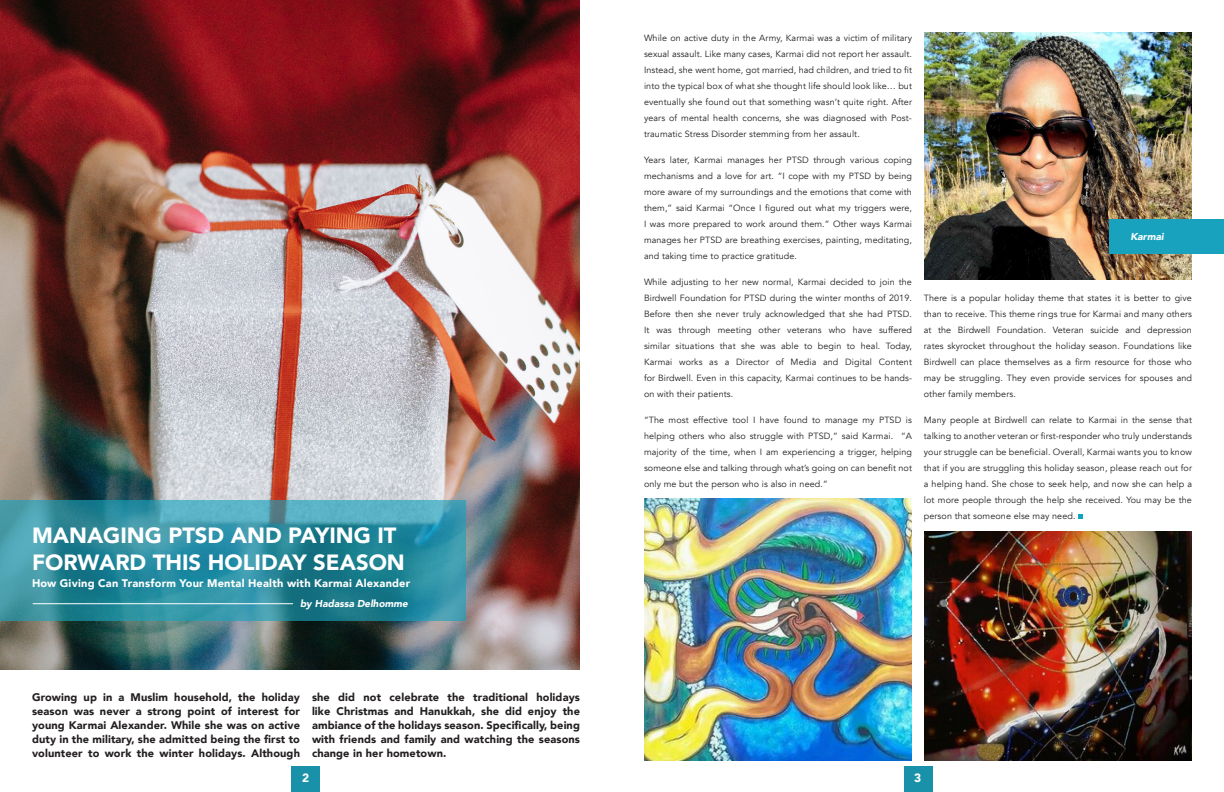
<style>
.page{position:relative;width:1224px;height:792px;background:#fff}
.page>*{position:absolute;margin:0;border:0;box-sizing:border-box;transform-origin:0 0}
.t1{font:900 22px/26.4px "Avenir";color:#fff}
.Numbers{font:900 12px "Avenir";color:#fff}
.Copy_-_Subhead{font:900 11px/14px "Avenir";letter-spacing:.01em;color:#231f20;text-align:justify}
.Copy_-_Subhead-2{font:900 11px "Avenir";letter-spacing:.02em;color:#fff}
.By_Author{font:italic 900 10px "Avenir";color:#fff}
.Copy{font:9px/16px "Avenir";letter-spacing:.01em;color:#231f20;text-align:justify}
</style>
<div class="page">
<div style="left:292px;top:766px;width:28px;height:26px;background:#1991a9"></div>
<img style="left:0;top:0;width:580px;height:670px">
<img style="left:644px;top:499px;width:268px;height:261px">
<img style="left:924px;top:531px;width:268px;height:229px">
<img style="left:924px;top:32px;width:268px;height:247px">
<div style="left:904px;top:766px;width:28px;height:26px;background:#1991a9"></div>
<svg style="left:1078px;top:514px;width:5px;height:4px"></svg>
<svg style="left:0;top:500px;width:465px;height:120px;background:#308fa1"></svg>
<hr style="left:33px;top:603px;width:260px;height:1px;background:#fff">
<div style="left:1109px;top:219px;width:115px;height:35px;background:#19a2bd"></div>
<p class="t1" style="left:32px;top:522px;width:374px">MANAGING PTSD AND PAYING IT<br>FORWARD THIS HOLIDAY SEASON</p>
<p class="Copy_-_Subhead-2" style="left:32px;top:574px;width:380px">How Giving Can Transform Your Mental Health with Karmai Alexander</p>
<p class="By_Author" style="left:300px;top:595px;width:109px">by Hadassa Delhomme</p>
<p class="Copy_-_Subhead" style="left:32px;top:690px;width:270px">Growing up in a Muslim household, the holiday season was never a strong point of interest for young Karmai Alexander. While she was on active duty in the military, she admitted being the first to volunteer to work the winter holidays. Although</p>
<p class="Copy_-_Subhead" style="left:312px;top:690px;width:270px">she did not celebrate the traditional holidays like Christmas and Hanukkah, she did enjoy the ambiance of the holidays season. Specifically, being with friends and family and watching the seasons change in her hometown.</p>
<p class="Numbers" style="left:302px;top:768px;width:9px">2</p>
<p class="Copy" style="left:644px;top:30px;width:270px">While on active duty in the Army, Karmai was a victim of military sexual assault. Like many cases, Karmai did not report her assault.<br>Instead, she went home, got married, had children, and tried to fit into the typical box of what she thought life should look like… but eventually she found out that something wasn’t quite right. After years of mental health concerns, she was diagnosed with Post&shy;traumatic Stress Disorder stemming from her assault.</p>
<p class="Copy" style="left:644px;top:152px;width:270px">Years later, Karmai manages her PTSD through various coping mechanisms and a love for art. “I cope with my PTSD by being more aware of my surroundings and the emotions that come with them,” said Karmai “Once I figured out what my triggers were, I was more prepared to work around them.” Other ways Karmai manages her PTSD are breathing exercises, painting, meditating, and taking time to practice gratitude.</p>
<p class="Copy" style="left:644px;top:274px;width:270px">While adjusting to her new normal, Karmai decided to join the Birdwell Foundation for PTSD during the winter months of 2019.<br>Before then she never truly acknowledged that she had PTSD.<br>It was through meeting other veterans who have suffered similar situations that she was able to begin to heal. Today, Karmai works as a Director of Media and Digital Content for Birdwell. Even in this capacity, Karmai continues to be hands&shy;on with their patients.</p>
<p class="Copy" style="left:644px;top:412px;width:270px">“The most effective tool I have found to manage my PTSD is helping others who also struggle with PTSD,” said Karmai. “A majority of the time, when I am experiencing a trigger, helping someone else and talking through what’s going on can benefit not only me but the person who is also in need.”</p>
<p class="By_Author" style="left:1130px;top:228px;width:35px">Karmai</p>
<p class="Copy" style="left:924px;top:290px;width:270px">There is a popular holiday theme that states it is better to give than to receive. This theme rings true for Karmai and many others at the Birdwell Foundation. Veteran suicide and depression rates skyrocket throughout the holiday season. Foundations like Birdwell can place themselves as a firm resource for those who may be struggling. They even provide services for spouses and other family members.</p>
<p class="Copy" style="left:924px;top:412px;width:270px">Many people at Birdwell can relate to Karmai in the sense that talking to another veteran or first-responder who truly understands your struggle can be beneficial. Overall, Karmai wants you to know that if you are struggling this holiday season, please reach out for a helping hand. She chose to seek help, and now she can help a lot more people through the help she received. You may be the person that someone else may need.</p>
<p class="Numbers" style="left:914px;top:768px;width:9px">3</p>
</div>
